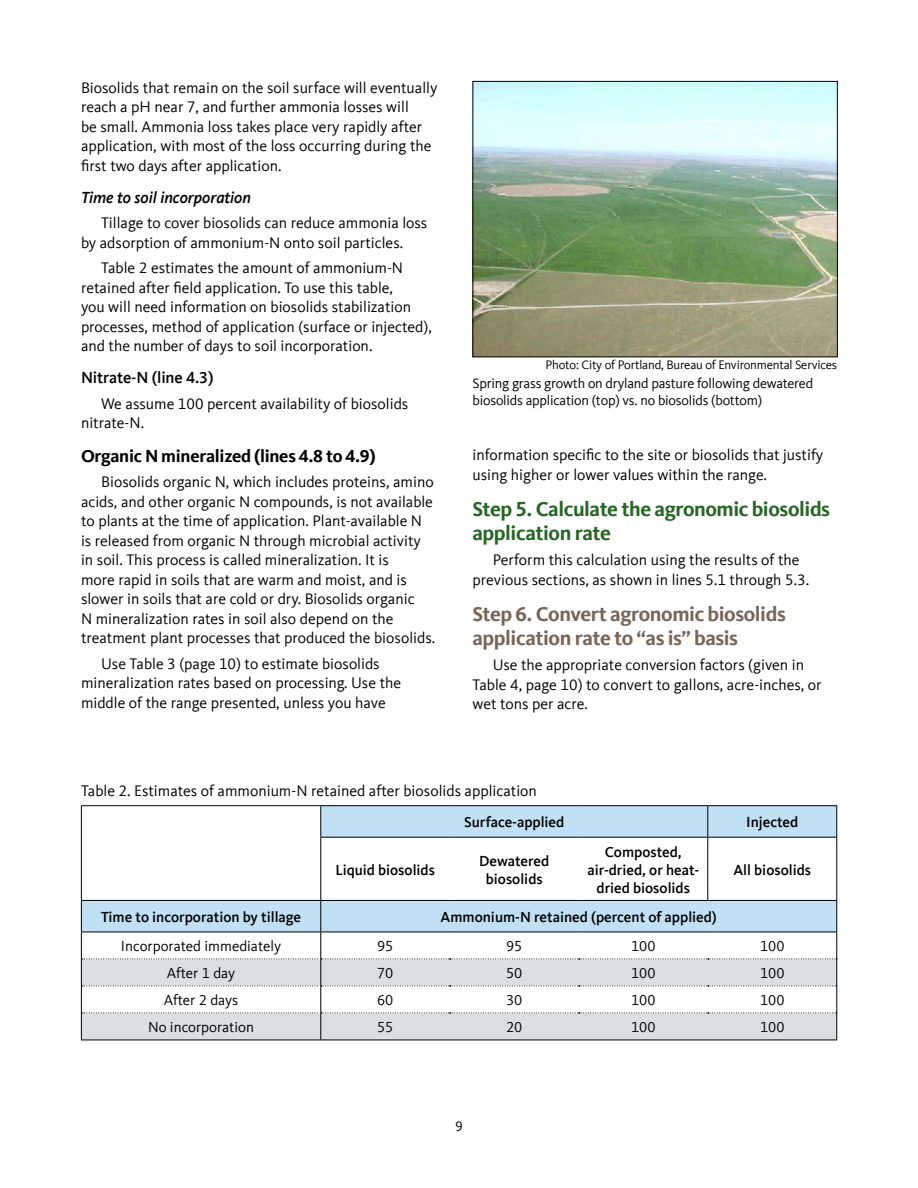
<style>
.page{position:relative;width:918px;height:1188px;background:#fff}
.page>*{position:absolute;margin:0;border:0;box-sizing:border-box;transform-origin:0 0}
.Subhead_1{font:700 21px/24px "Kievit Offc";letter-spacing:-.02em;color:#786658}
.Subhead_1-2{font:700 21px/24px "Kievit Offc";letter-spacing:-.02em;color:#266726}
.Subhead_2{font:700 18px "Kievit Offc";letter-spacing:-.015em;color:#000}
.Subhead_4{font:italic 500 16.5px "Kievit Offc";letter-spacing:-.005em;color:#000}
.Subhead_3{font:500 16.5px "Kievit Offc";letter-spacing:-.005em;color:#000}
.Body_text{font:15.75px/19.5px "Kievit Offc";color:#000}
.t1{font:500 15px/18px "Kievit Offc";color:#000;text-align:center}
.t2{font:15px "Kievit Offc";color:#000}
.t3{font:14.25px/16.5px "Kievit Offc";letter-spacing:-.015em;color:#000}
.t4{font:12.75px "Kievit Offc";letter-spacing:-.015em;color:#000}
</style>
<div class="page">
<svg style="left:82px;top:806px;width:754px;height:126px"></svg>
<hr style="left:81px;top:805px;width:240px;height:1px;background:#000">
<hr style="left:81px;top:1040px;width:240px;height:1px;background:#000">
<hr style="left:321px;top:1040px;width:129px;height:1px;background:#000">
<hr style="left:450px;top:1040px;width:129px;height:1px;background:#000">
<hr style="left:579px;top:1040px;width:129px;height:1px;background:#000">
<hr style="left:708px;top:1040px;width:129px;height:1px;background:#000">
<hr style="left:708px;top:805px;width:129px;height:1px;background:#000">
<hr style="left:320px;top:837px;width:130px;height:1px;background:#000">
<hr style="left:450px;top:837px;width:129px;height:1px;background:#000">
<hr style="left:579px;top:837px;width:129px;height:1px;background:#000">
<hr style="left:708px;top:837px;width:129px;height:1px;background:#000">
<hr style="left:708px;top:900px;width:129px;height:1px;background:#000">
<hr style="left:321px;top:805px;width:129px;height:1px;background:#000">
<hr style="left:450px;top:805px;width:129px;height:1px;background:#000">
<hr style="left:579px;top:805px;width:129px;height:1px;background:#000">
<hr style="left:707px;top:806px;width:1px;height:31px;background:#000">
<hr style="left:321px;top:900px;width:129px;height:1px;background:#000">
<hr style="left:450px;top:900px;width:129px;height:1px;background:#000">
<hr style="left:579px;top:900px;width:129px;height:1px;background:#000">
<hr style="left:320px;top:806px;width:1px;height:31px;background:#000">
<hr style="left:320px;top:838px;width:1px;height:62px;background:#000">
<hr style="left:320px;top:901px;width:1px;height:31px;background:#000">
<hr style="left:81px;top:806px;width:1px;height:31px;background:#000">
<hr style="left:836px;top:806px;width:1px;height:31px;background:#000">
<hr style="left:81px;top:837px;width:1px;height:63px;background:#000">
<hr style="left:836px;top:838px;width:1px;height:62px;background:#000">
<hr style="left:81px;top:901px;width:1px;height:31px;background:#000">
<hr style="left:836px;top:901px;width:1px;height:31px;background:#000">
<hr style="left:81px;top:900px;width:240px;height:1px;background:#000">
<svg style="left:81px;top:932px;width:756px;height:108px"></svg>
<hr style="left:707px;top:838px;width:1px;height:62px;background:#000">
<img style="left:474px;top:83px;width:362px;height:272px">
<div style="left:472px;top:81px;width:366px;height:276px;border:1px solid #000"></div>
<p class="Body_text" style="left:81px;top:78px;width:358px">Biosolids that remain on the soil surface will eventually reach a pH near 7, and further ammonia losses will<br>be small. Ammonia loss takes place very rapidly after application, with most of the loss occurring during the first two days after application.</p>
<p class="Subhead_4" style="left:81px;top:188px;width:172px">Time to soil incorporation</p>
<p class="Body_text" style="left:81px;top:213px;width:348px;text-indent:20px">Tillage to cover biosolids can reduce ammonia loss by adsorption of ammonium-N onto soil particles.</p>
<p class="Body_text" style="left:81px;top:258px;width:352px;text-indent:20px">Table 2 estimates the amount of ammonium-N retained after field application. To use this table,<br>you will need information on biosolids stabilization processes, method of application (surface or injected), and the number of days to soil incorporation.</p>
<p class="Subhead_3" style="left:81px;top:368px;width:134px">Nitrate-N (line 4.3)</p>
<p class="Body_text" style="left:81px;top:394px;width:329px;text-indent:20px">We assume 100 percent availability of biosolids nitrate-N.</p>
<h3 class="Subhead_2" style="left:81px;top:445px;width:296px">Organic N mineralized (lines 4.8 to 4.9)</h3>
<p class="Body_text" style="left:81px;top:472px;width:356px;text-indent:20px">Biosolids organic N, which includes proteins, amino acids, and other organic N compounds, is not available to plants at the time of application. Plant-available N is released from organic N through microbial activity in soil. This process is called mineralization. It is<br>more rapid in soils that are warm and moist, and is slower in soils that are cold or dry. Biosolids organic<br>N mineralization rates in soil also depend on the treatment plant processes that produced the biosolids.</p>
<p class="Body_text" style="left:81px;top:654px;width:322px;text-indent:20px">Use Table 3 (page 10) to estimate biosolids mineralization rates based on processing. Use the middle of the range presented, unless you have</p>
<p class="t4" style="left:545px;top:358px;width:293px">Photo: City of Portland, Bureau of Environmental Services</p>
<p class="t3" style="left:472px;top:376px;width:342px">Spring grass growth on dryland pasture following dewatered biosolids application (top) vs. no biosolids (bottom)</p>
<p class="Body_text" style="left:472px;top:445px;width:352px">information specific to the site or biosolids that justify using higher or lower values within the range.</p>
<h2 class="Subhead_1-2" style="left:472px;top:497px;width:359px">Step 5. Calculate the agronomic biosolids application rate</h2>
<p class="Body_text" style="left:472px;top:550px;width:338px;text-indent:20px">Perform this calculation using the results of the previous sections, as shown in lines 5.1 through 5.3.</p>
<h2 class="Subhead_1" style="left:472px;top:602px;width:315px">Step 6. Convert agronomic biosolids application rate to “as is” basis</h2>
<p class="Body_text" style="left:472px;top:655px;width:351px;text-indent:20px">Use the appropriate conversion factors (given in<br>Table 4, page 10) to convert to gallons, acre-inches, or wet tons per acre.</p>
<p class="Body_text" style="left:81px;top:782px;width:457px">Table 2. Estimates of ammonium-N retained after biosolids application</p>
<p class="t1" style="left:464px;top:813px;width:102px">Surface-applied</p>
<p class="t1" style="left:746px;top:813px;width:54px">Injected</p>
<p class="t1" style="left:336px;top:861px;width:101px">Liquid biosolids</p>
<p class="t1" style="left:479px;top:852px;width:72px">Dewatered biosolids</p>
<p class="t1" style="left:587px;top:843px;width:113px">Composted, air-dried, or heat&shy;dried biosolids</p>
<p class="t1" style="left:733px;top:861px;width:79px">All biosolids</p>
<p class="t1" style="left:101px;top:908px;width:202px">Time to incorporation by tillage</p>
<p class="t1" style="left:441px;top:908px;width:278px">Ammonium-N retained (percent of applied)</p>
<p class="t2" style="left:121px;top:938px;width:162px">Incorporated immediately</p>
<p class="t2" style="left:377px;top:938px;width:18px">95</p>
<p class="t2" style="left:506px;top:938px;width:18px">95</p>
<p class="t2" style="left:631px;top:938px;width:26px">100</p>
<p class="t2" style="left:760px;top:938px;width:26px">100</p>
<p class="t2" style="left:167px;top:965px;width:70px">After 1 day</p>
<p class="t2" style="left:377px;top:965px;width:18px">70</p>
<p class="t2" style="left:506px;top:965px;width:18px">50</p>
<p class="t2" style="left:631px;top:965px;width:26px">100</p>
<p class="t2" style="left:760px;top:965px;width:26px">100</p>
<p class="t2" style="left:164px;top:992px;width:76px">After 2 days</p>
<p class="t2" style="left:377px;top:992px;width:18px">60</p>
<p class="t2" style="left:506px;top:992px;width:18px">30</p>
<p class="t2" style="left:631px;top:992px;width:26px">100</p>
<p class="t2" style="left:760px;top:992px;width:26px">100</p>
<p class="t2" style="left:148px;top:1019px;width:108px">No incorporation</p>
<p class="t2" style="left:377px;top:1019px;width:18px">55</p>
<p class="t2" style="left:506px;top:1019px;width:18px">20</p>
<p class="t2" style="left:631px;top:1019px;width:26px">100</p>
<p class="t2" style="left:760px;top:1019px;width:26px">100</p>
<p class="t3" style="left:455px;top:1119px;width:9px">9</p>
</div>
